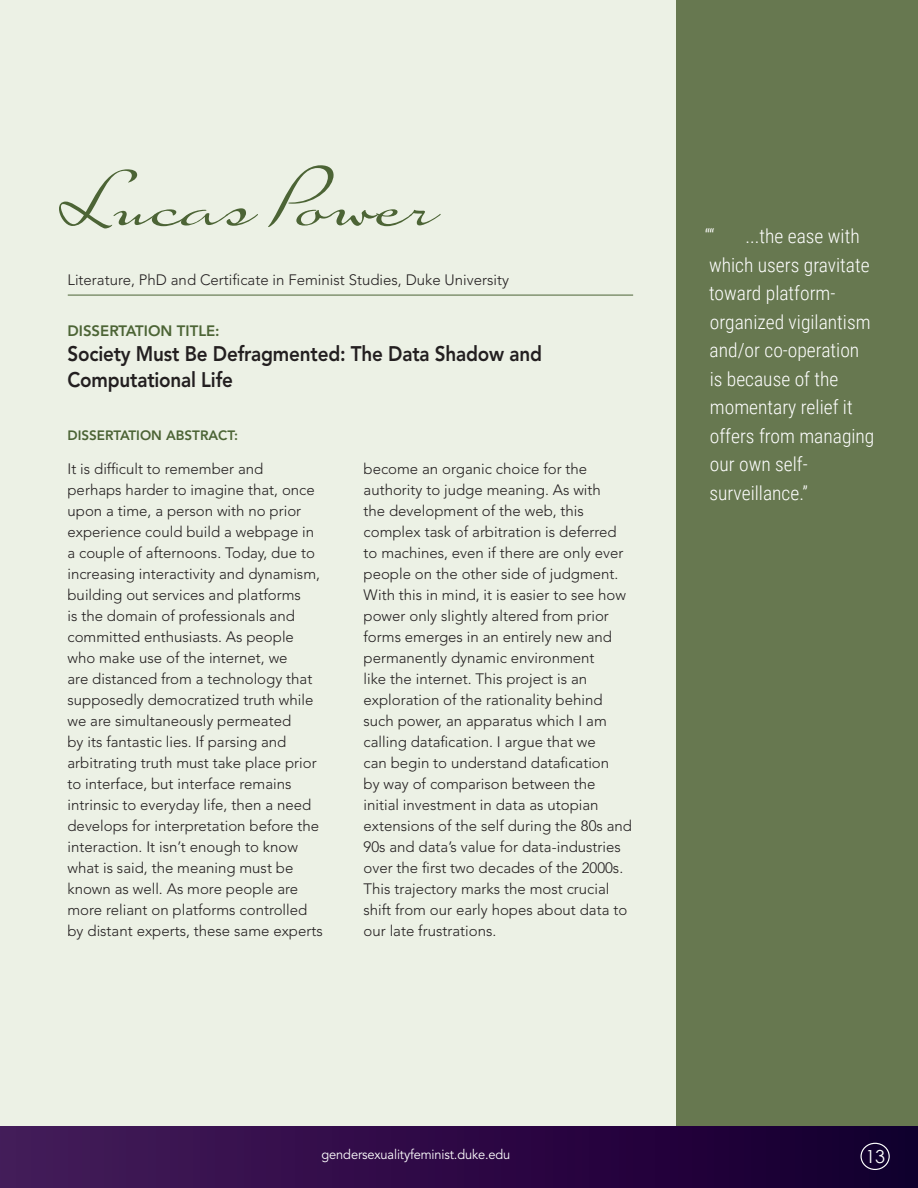
<style>
.page{position:relative;width:918px;height:1188px;background:#fff}
.page>*{position:absolute;margin:0;border:0;box-sizing:border-box;transform-origin:0 0}
.b_body{font:78px "Suave Script Pro";color:#4c6435}
.b_byline_title{font:800 21px/25.5px "Avenir LT Std";letter-spacing:-.01em;color:#231f20;scale:.9 1}
.b_body-2{font:300 19.5px/28.5px "Roboto Condensed";color:#fff}
.t1{font:18px "Century Gothic";color:#fff}
.b_body-3{font:300 15px/21px "Avenir LT Std";color:#231f20}
.b_byline_title-2{font:800 15px "Avenir LT Std";color:#4c6435}
.t2{font:13.5px "Avenir LT Std";letter-spacing:-.01em;color:#fff;scale:.95 1}
.b_body-4{font:800 13.5px "Avenir LT Std";color:#4c6435}
</style>
<div class="page">
<div style="left:0;top:0;width:683px;height:1188px;background:#ecf1e5"></div>
<div style="left:676px;top:0;width:242px;height:1188px;background:#677850"></div>
<div style="left:0;top:1126px;width:918px;height:62px;background:linear-gradient(to right,#451a5a,#14002f)"></div>
<div style="left:861px;top:1143px;width:29px;height:27px;border:1px solid #fff;border-radius:50%"></div>
<hr style="left:68px;top:295px;width:565px;height:1px;background:#4c6435">
<p class="b_body" style="left:60px;top:152px;width:380px">Lucas Power</p>
<p class="b_body-3" style="left:68px;top:269px;width:443px">Literature, PhD and Certificate in Feminist Studies, Duke University</p>
<p class="b_byline_title-2" style="left:68px;top:322px;width:154px">DISSERTATION TITLE:</p>
<p class="b_byline_title" style="left:68px;top:341px;width:529px">Society Must Be Defragmented: The Data Shadow and<br>Computational Life</p>
<p class="b_body-4" style="left:68px;top:427px;width:172px">DISSERTATION ABSTRACT:</p>
<p class="b_body-3" style="left:68px;top:459px;width:257px">It is difficult to remember and<br>perhaps harder to imagine that, once upon a time, a person with no prior experience could build a webpage in a couple of afternoons. Today, due to increasing interactivity and dynamism, building out services and platforms<br>is the domain of professionals and committed enthusiasts. As people who make use of the internet, we<br>are distanced from a technology that supposedly democratized truth while we are simultaneously permeated<br>by its fantastic lies. If parsing and arbitrating truth must take place prior to interface, but interface remains intrinsic to everyday life, then a need develops for interpretation before the interaction. It isn’t enough to know what is said, the meaning must be known as well. As more people are more reliant on platforms controlled by distant experts, these same experts</p>
<p class="b_body-3" style="left:364px;top:459px;width:270px">become an organic choice for the authority to judge meaning. As with<br>the development of the web, this complex task of arbitration is deferred to machines, even if there are only ever people on the other side of judgment.<br>With this in mind, it is easier to see how power only slightly altered from prior forms emerges in an entirely new and permanently dynamic environment<br>like the internet. This project is an exploration of the rationality behind such power, an apparatus which I am calling datafication. I argue that we<br>can begin to understand datafication<br>by way of comparison between the initial investment in data as utopian extensions of the self during the 80s and 90s and data’s value for data-industries over the first two decades of the 2000s.<br>This trajectory marks the most crucial shift from our early hopes about data to our late frustrations.</p>
<p class="b_body-2" style="left:705px;top:221px;width:11px">““</p>
<p class="b_body-2" style="left:709px;top:221px;width:167px;text-indent:36px">...the ease with which users gravitate toward platform&shy;organized vigilantism and/or co-operation is because of the momentary relief it offers from managing our own self&shy;surveillance.”</p>
<p class="t2" style="left:322px;top:1147px;width:200px">gendersexualityfeminist.duke.edu</p>
<p class="t1" style="left:865px;top:1144px;width:21px">13</p>
</div>
